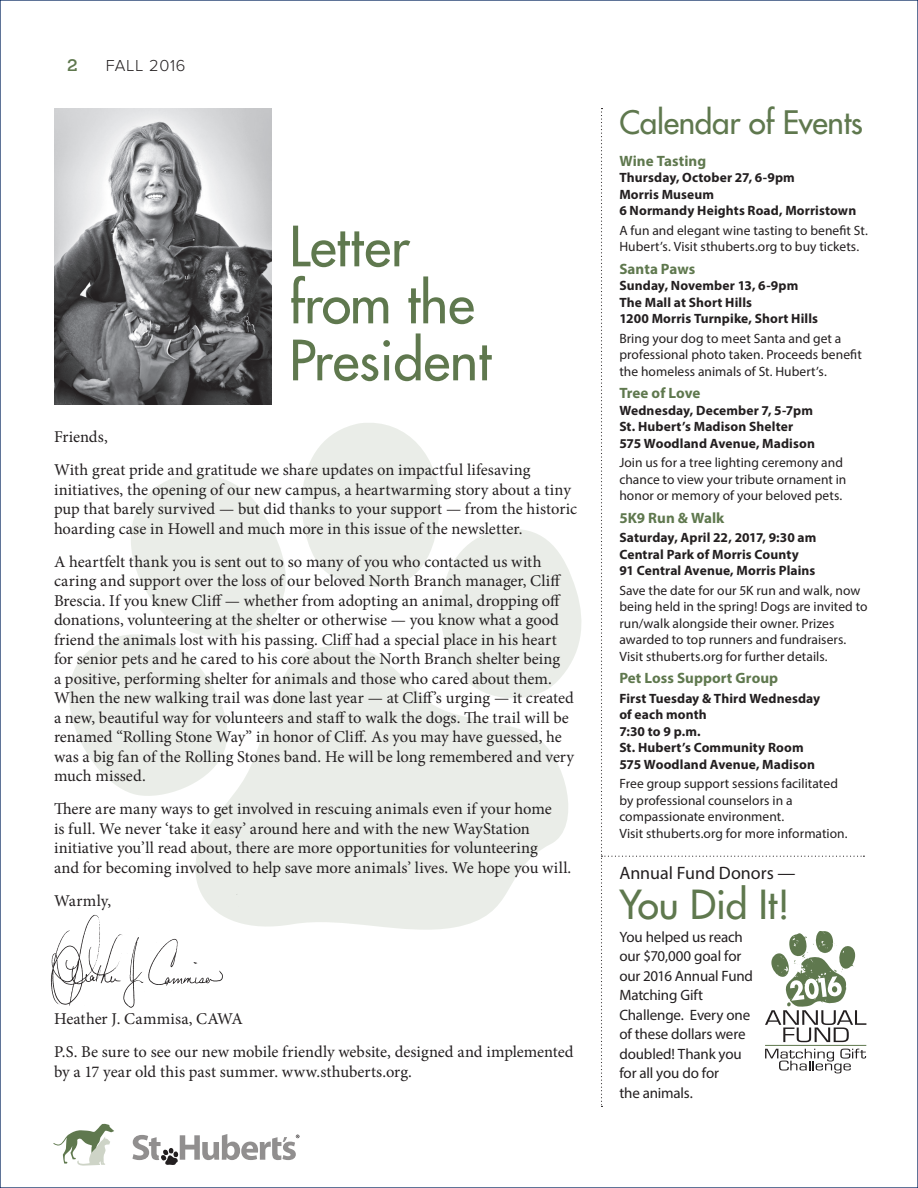
<style>
.page{position:relative;width:918px;height:1188px;background:#fff}
.page>*{position:absolute;margin:0;border:0;box-sizing:border-box;transform-origin:0 0}
.t1{font:54px/57px "Futura";color:#5f784e}
.t2{font:39px "Futura";color:#5f784e}
.t3{font:31.5px "Futura";letter-spacing:-.01em;color:#5f784e}
.t4{font:18px "Myriad Pro";color:#231f20}
.t5{font:16.5px/19.5px "Minion Pro";color:#231f20}
.t6{font:300 16.5px "Proxima Nova";letter-spacing:.04em;color:#231f20}
.t7{font:600 16.5px "Sanchez";color:#5f784e}
.No_Spacing{font:15px/19.5px "Myriad Pro";letter-spacing:-.01em;color:#231f20}
.No_Spacing-2{font:700 15px "Myriad Pro";letter-spacing:.005em;color:#5f784e}
.No_Spacing-3{font:13.5px/16.5px "Myriad Pro";letter-spacing:.005em;color:#231f20}
.No_Spacing-4{font:700 13.5px/16.5px "Myriad Pro";letter-spacing:.01em;color:#231f20}
.s1{font-weight:700}
</style>
<div class="page">
<svg style="left:69px;top:423px;width:513px;height:373px"></svg>
<svg style="left:170px;top:644px;width:412px;height:286px;fill:#eaede8"></svg>
<img style="left:54px;top:108px;width:217px;height:297px">
<img style="left:50px;top:894px;width:201px;height:114px">
<svg style="left:132px;top:1134px;width:167px;height:31px"></svg>
<svg style="left:53px;top:1124px;width:61px;height:42px"></svg>
<svg style="left:601px;top:108px;width:265px;height:999px"></svg>
<p class="t7" style="left:67px;top:54px;width:12px">2</p>
<p class="t6" style="left:106px;top:56px;width:81px">FALL 2016</p>
<p class="t1" style="left:289px;top:218px;width:203px">Letter from the<br>President</p>
<p class="t5" style="left:54px;top:428px;width:55px">Friends,</p>
<p class="t5" style="left:54px;top:461px;width:525px">With great pride and gratitude we share updates on impactful lifesaving initiatives, the opening of our new campus, a heartwarming story about a tiny pup that barely survived — but did thanks to your support — from the historic hoarding case in Howell and much more in this issue of the newsletter.</p>
<p class="t5" style="left:54px;top:552px;width:522px">A heartfelt thank you is sent out to so many of you who contacted us with caring and support over the loss of our beloved North Branch manager, Cliff Brescia. If you knew Cliff — whether from adopting an animal, dropping off donations, volunteering at the shelter or otherwise — you know what a good friend the animals lost with his passing. Cliff had a special place in his heart for senior pets and he cared to his core about the North Branch shelter being<br>a positive, performing shelter for animals and those who cared about them.<br>When the new walking trail was done last year — at Cliff’s urging — it created a new, beautiful way for volunteers and staff to walk the dogs. The trail will be renamed “Rolling Stone Way” in honor of Cliff. As you may have guessed, he was a big fan of the Rolling Stones band. He will be long remembered and very much missed.</p>
<p class="t5" style="left:54px;top:800px;width:519px">There are many ways to get involved in rescuing animals even if your home<br>is full. We never ‘take it easy’ around here and with the new WayStation initiative you’ll read about, there are more opportunities for volunteering<br>and for becoming involved to help save more animals’ lives. We hope you will.</p>
<p class="t5" style="left:54px;top:891px;width:59px">Warmly,</p>
<p class="t5" style="left:54px;top:1010px;width:191px">Heather J. Cammisa, CAWA</p>
<p class="t5" style="left:54px;top:1043px;width:521px">P.S. Be sure to see our new mobile friendly website, designed and implemented by a 17 year old this past summer. www.sthuberts.org.</p>
<p class="t3" style="left:619px;top:102px;width:245px">Calendar of Events</p>
<p class="No_Spacing-2" style="left:619px;top:151px;width:88px">Wine Tasting</p>
<p class="No_Spacing-4" style="left:619px;top:169px;width:177px">Thursday, October 27, 6-9pm</p>
<p class="No_Spacing-4" style="left:619px;top:186px;width:96px">Morris Museum</p>
<p class="No_Spacing-3" style="left:619px;top:201px;width:250px;line-height:19.5px"><span class="s1">6 Normandy Heights Road, Morristown<br></span>A fun and elegant wine tasting to benefit St.</p>
<p class="No_Spacing-3" style="left:619px;top:238px;width:241px">Hubert’s. Visit sthuberts.org to buy tickets.</p>
<p class="No_Spacing-2" style="left:619px;top:259px;width:77px">Santa Paws</p>
<p class="No_Spacing-4" style="left:619px;top:277px;width:180px">Sunday, November 13, 6-9pm</p>
<p class="No_Spacing-4" style="left:619px;top:294px;width:134px">The Mall at Short Hills</p>
<p class="No_Spacing-4" style="left:619px;top:310px;width:200px">1200 Morris Turnpike, Short Hills</p>
<p class="No_Spacing-3" style="left:619px;top:330px;width:244px">Bring your dog to meet Santa and get a professional photo taken. Proceeds benefit the homeless animals of St. Hubert’s.</p>
<p class="No_Spacing-2" style="left:619px;top:384px;width:83px">Tree of Love</p>
<p class="No_Spacing-4" style="left:619px;top:402px;width:195px">Wednesday, December 7, 5-7pm</p>
<p class="No_Spacing-4" style="left:619px;top:418px;width:176px">St. Hubert’s Madison Shelter</p>
<p class="No_Spacing-4" style="left:619px;top:435px;width:197px">575 Woodland Avenue, Madison</p>
<p class="No_Spacing-3" style="left:619px;top:454px;width:229px">Join us for a tree lighting ceremony and chance to view your tribute ornament in honor or memory of your beloved pets.</p>
<p class="No_Spacing-2" style="left:619px;top:508px;width:107px">5K9 Run &amp; Walk</p>
<p class="No_Spacing-4" style="left:619px;top:529px;width:199px">Saturday, April 22, 2017, 9:30 am</p>
<p class="No_Spacing-4" style="left:619px;top:546px;width:181px">Central Park of Morris County</p>
<p class="No_Spacing-3" style="left:619px;top:561px;width:242px;line-height:19.5px"><span class="s1">91 Central Avenue, Morris Plains<br></span>Save the date for our 5K run and walk, now</p>
<p class="No_Spacing-3" style="left:619px;top:598px;width:250px">being held in the spring! Dogs are invited to run/walk alongside their owner. Prizes awarded to top runners and fundraisers.<br>Visit sthuberts.org for further details.</p>
<p class="No_Spacing-2" style="left:619px;top:669px;width:160px">Pet Loss Support Group</p>
<p class="No_Spacing-4" style="left:619px;top:690px;width:202px">First Tuesday &amp; Third Wednesday of each month</p>
<p class="No_Spacing-4" style="left:619px;top:723px;width:83px">7:30 to 9 p.m.</p>
<p class="No_Spacing-4" style="left:619px;top:739px;width:186px">St. Hubert’s Community Room</p>
<p class="No_Spacing-3" style="left:619px;top:754px;width:220px;line-height:19.5px"><span class="s1">575 Woodland Avenue, Madison<br></span>Free group support sessions facilitated</p>
<p class="No_Spacing-3" style="left:619px;top:792px;width:230px">by professional counselors in a compassionate environment.<br>Visit sthuberts.org for more information.</p>
<p class="t4" style="left:619px;top:862px;width:178px">Annual Fund Donors —</p>
<p class="t2" style="left:619px;top:879px;width:172px">You Did It!</p>
<p class="No_Spacing" style="left:619px;top:927px;width:135px">You helped us reach our $70,000 goal for our 2016 Annual Fund<br>Matching Gift<br>Challenge. Every one of these dollars were doubled! Thank you for all you do for<br>the animals.</p>
</div>
